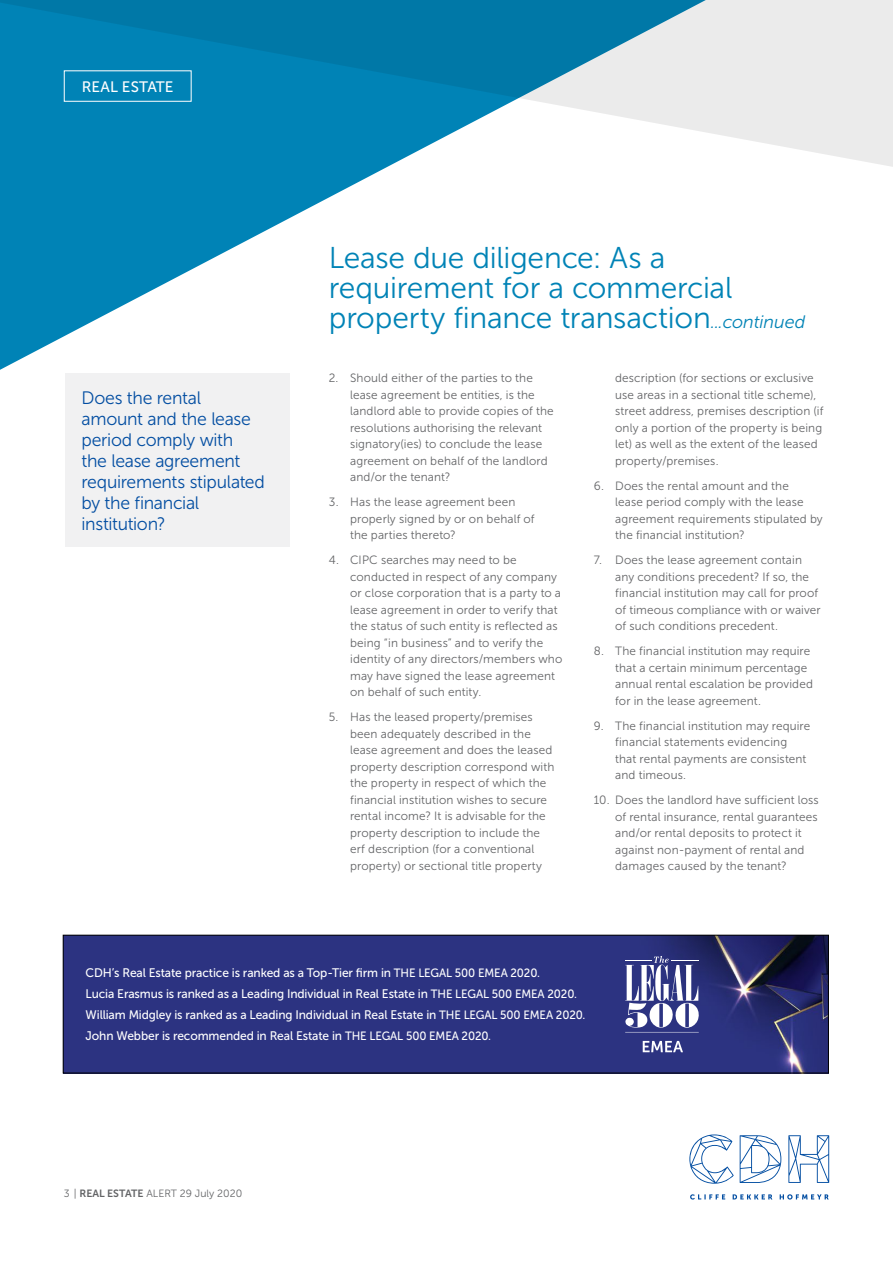
<style>
.page{position:relative;width:893px;height:1263px;background:#fff}
.page>*{position:absolute;margin:0;border:0;box-sizing:border-box;transform-origin:0 0}
.t1{font:30px/30px "Museo Sans 300";letter-spacing:-.01em;color:#0083b6}
.t2{font:18px/21px "Museo Sans 300";letter-spacing:-.015em;color:#034ea2}
.t3{font:15.15px "Museo Sans 500";letter-spacing:.005em;color:#fff}
.t4{font:12.3px/21.1px "Museo Sans 500";letter-spacing:-.01em;color:#fff}
.t5{font:12px/16.5px "Museo Sans 300";letter-spacing:.01em;color:#636466}
.t6{font:10.5px "Museo Sans 300";color:#636466}
.s1{font-style:italic;font-size:18px}
.s2{font-size:12px}
.s3{font-family:"Museo Sans 700"}
</style>
<div class="page">
<svg style="left:690px;top:1194px;width:139px;height:5px"></svg>
<svg style="left:689px;top:1134px;width:45px;height:50px"></svg>
<svg style="left:740px;top:1135px;width:41px;height:48px"></svg>
<svg style="left:788px;top:1135px;width:41px;height:48px"></svg>
<svg style="left:0;top:189px;width:345px;height:181px;fill:#0083b6"></svg>
<svg style="left:0;top:0;width:893px;height:189px"></svg>
<div style="left:64px;top:70px;width:128px;height:32px;border:1px solid #fff"></div>
<div style="left:65px;top:373px;width:224px;height:174px;background:#f1f1f2"></div>
<img style="left:65px;top:937px;width:762px;height:134px">
<div style="left:63px;top:935px;width:766px;height:138px;border:1px solid #000"></div>
<svg style="left:625px;top:956px;width:74px;height:72px"></svg>
<hr style="left:625px;top:1032px;width:74px;height:1px;background:#fff">
<svg style="left:643px;top:1041px;width:40px;height:11px"></svg>
<p class="t3" style="left:82px;top:78px;width:93px">REAL ESTATE</p>
<h2 class="t2" style="left:82px;top:387px;width:185px">Does the rental amount and the lease period comply with<br>the lease agreement requirements stipulated by the financial institution?</h2>
<h1 class="t1" style="left:329px;top:243px;width:478px">Lease due diligence: As a requirement for a commercial property finance transaction<span class="s1">...continued</span></h1>
<p class="t5" style="left:350px;top:370px;width:205px;text-indent:-21px">2. Should either of the parties to the lease agreement be entities, is the landlord able to provide copies of the resolutions authorising the relevant signatory(ies) to conclude the lease agreement on behalf of the landlord and/or the tenant?</p>
<p class="t5" style="left:350px;top:494px;width:186px;text-indent:-21px">3. Has the lease agreement been properly signed by or on behalf of the parties thereto?</p>
<p class="t5" style="left:350px;top:552px;width:214px;text-indent:-21px">4. CIPC searches may need to be conducted in respect of any company or close corporation that is a party to a lease agreement in order to verify that the status of such entity is reflected as being “in business” and to verify the identity of any directors/members who may have signed the lease agreement on behalf of such entity.</p>
<p class="t5" style="left:350px;top:709px;width:206px;text-indent:-21px">5. Has the leased property/premises been adequately described in the lease agreement and does the leased property description correspond with the property in respect of which the financial institution wishes to secure rental income? It is advisable for the property description to include the erf description (for a conventional property) or sectional title property</p>
<p class="t5" style="left:615px;top:370px;width:210px">description (for sections or exclusive use areas in a sectional title scheme), street address, premises description (if only a portion of the property is being let) as well as the extent of the leased property/premises.</p>
<p class="t5" style="left:615px;top:477px;width:209px;text-indent:-21px">6. Does the rental amount and the<br>lease period comply with the lease agreement requirements stipulated by the financial institution?</p>
<p class="t5" style="left:615px;top:552px;width:207px;text-indent:-21px">7. Does the lease agreement contain any conditions precedent? If so, the financial institution may call for proof of timeous compliance with or waiver of such conditions precedent.</p>
<p class="t5" style="left:615px;top:643px;width:199px;text-indent:-21px">8. The financial institution may require that a certain minimum percentage annual rental escalation be provided for in the lease agreement.</p>
<p class="t5" style="left:615px;top:717px;width:197px;text-indent:-21px">9. The financial institution may require financial statements evidencing that rental payments are consistent and timeous.</p>
<p class="t5" style="left:615px;top:792px;width:205px;text-indent:-21px">10. Does the landlord have sufficient loss of rental insurance, rental guarantees and/or rental deposits to protect it against non-payment of rental and damages caused by the tenant?</p>
<p class="t4" style="left:86px;top:962px;width:501px">CDH’s Real Estate practice is ranked as a Top-Tier firm in <span class="s2">THE LEGAL 500 EMEA 2020.<br></span>Lucia Erasmus is ranked as a Leading Individual in Real Estate in <span class="s2">THE LEGAL 500 EMEA 2020.<br></span>William Midgley is ranked as a Leading Individual in Real Estate in <span class="s2">THE LEGAL 500 EMEA 2020.<br></span>John Webber is recommended in Real Estate in <span class="s2">THE LEGAL 500 EMEA 2020.</span></p>
<p class="t6" style="left:64px;top:1188px;width:180px">3 | <span class="s3">REAL ESTATE</span> ALERT 29 July 2020</p>
</div>
